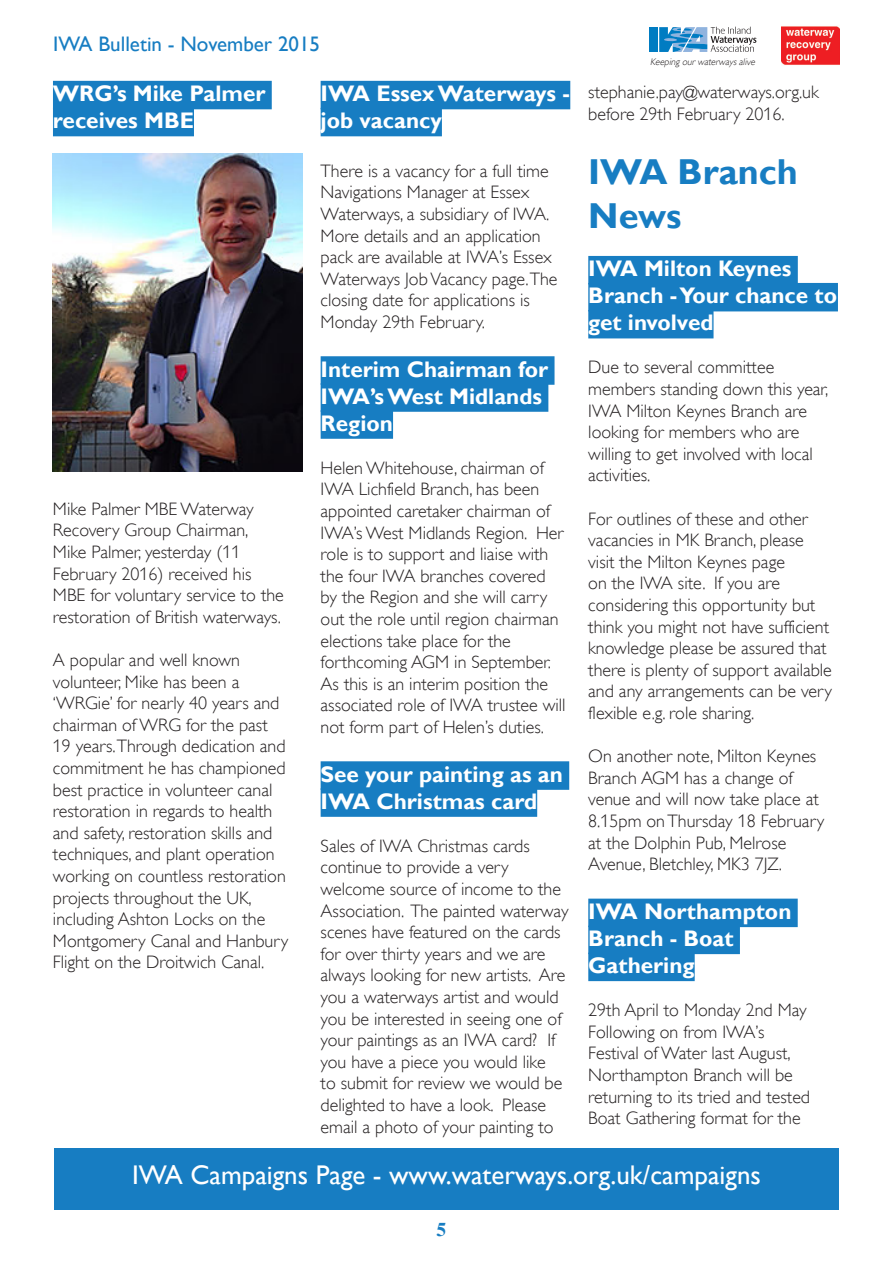
<style>
.page{position:relative;width:893px;height:1263px;background:#fff}
.page>*{position:absolute;margin:0;border:0;box-sizing:border-box;transform-origin:0 0}
.Main_Headings{font:700 36px/43.2px "Gill Sans";color:#177dc2}
.Footer_Text{font:27px "Gill Sans";color:#fff}
.Article_Name{font:700 22.5px/27px "Gill Sans";color:#fff}
.t1{font:21px "Gill Sans";color:#177dc2}
.t2{font:700 19.5px "Times";color:#177dc2}
.Body_Text{font:300 18px/21.6px "Gill Alt One";color:#231f20}
.t3{font:italic 300 9.75px "Gill Alt One";color:#231f20}
</style>
<div class="page">
<div style="left:650px;top:27px;width:8px;height:25px;background:#007cc2"></div>
<svg style="left:659px;top:27px;width:97px;height:25px"></svg>
<img style="left:781px;top:26px;width:58px;height:39px">
<div style="left:54px;top:1149px;width:785px;height:60px;background:#177dc2"></div>
<div style="left:53px;top:81px;width:219px;height:28px;background:#177dc2"></div>
<div style="left:53px;top:108px;width:141px;height:28px;background:#177dc2"></div>
<img style="left:53px;top:153px;width:250px;height:319px">
<div style="left:321px;top:81px;width:249px;height:28px;background:#177dc2"></div>
<div style="left:321px;top:108px;width:121px;height:28px;background:#177dc2"></div>
<div style="left:321px;top:356px;width:233px;height:29px;background:#177dc2"></div>
<div style="left:321px;top:383px;width:227px;height:29px;background:#177dc2"></div>
<div style="left:321px;top:410px;width:72px;height:29px;background:#177dc2"></div>
<div style="left:321px;top:761px;width:248px;height:29px;background:#177dc2"></div>
<div style="left:321px;top:788px;width:216px;height:29px;background:#177dc2"></div>
<div style="left:588px;top:256px;width:210px;height:28px;background:#177dc2"></div>
<div style="left:588px;top:283px;width:250px;height:28px;background:#177dc2"></div>
<div style="left:588px;top:310px;width:125px;height:28px;background:#177dc2"></div>
<div style="left:588px;top:899px;width:210px;height:28px;background:#177dc2"></div>
<div style="left:588px;top:926px;width:152px;height:28px;background:#177dc2"></div>
<div style="left:588px;top:953px;width:107px;height:28px;background:#177dc2"></div>
<p class="t1" style="left:53px;top:32px;width:268px">IWA Bulletin - November 2015</p>
<p class="Article_Name" style="left:53px;top:81px;width:214px">WRG’s Mike Palmer receives MBE</p>
<p class="Body_Text" style="left:53px;top:498px;width:232px">Mike Palmer MBE Waterway<br>Recovery Group Chairman,<br>Mike Palmer, yesterday (11<br>February 2016) received his<br>MBE for voluntary service to the restoration of British waterways.</p>
<p class="Body_Text" style="left:53px;top:649px;width:237px">A popular and well known volunteer, Mike has been a ‘WRGie’ for nearly 40 years and chairman of WRG for the past<br>19 years.Through dedication and commitment he has championed best practice in volunteer canal restoration in regards to health and safety, restoration skills and techniques, and plant operation working on countless restoration projects throughout the UK, including Ashton Locks on the<br>Montgomery Canal and Hanbury<br>Flight on the Droitwich Canal.</p>
<p class="Article_Name" style="left:321px;top:81px;width:251px">IWA Essex Waterways - job vacancy</p>
<p class="Body_Text" style="left:321px;top:160px;width:238px">There is a vacancy for a full time<br>Navigations Manager at Essex<br>Waterways, a subsidiary of IWA.<br>More details and an application pack are available at IWA’s Essex<br>Waterways Job Vacancy page.The closing date for applications is<br>Monday 29th February.</p>
<p class="Article_Name" style="left:321px;top:356px;width:229px">Interim Chairman for<br>IWA’s West Midlands<br>Region</p>
<p class="Body_Text" style="left:321px;top:457px;width:246px">Helen Whitehouse, chairman of<br>IWA Lichfield Branch, has been appointed caretaker chairman of<br>IWA’s West Midlands Region. Her role is to support and liaise with the four IWA branches covered by the Region and she will carry out the role until region chairman elections take place for the forthcoming AGM in September.<br>As this is an interim position the associated role of IWA trustee will not form part of Helen’s duties.</p>
<p class="Article_Name" style="left:321px;top:761px;width:244px">See your painting as an<br>IWA Christmas card</p>
<p class="Body_Text" style="left:321px;top:835px;width:249px">Sales of IWA Christmas cards continue to provide a very welcome source of income to the<br>Association. The painted waterway scenes have featured on the cards for over thirty years and we are always looking for new artists. Are you a waterways artist and would you be interested in seeing one of your paintings as an IWA card? If you have a piece you would like<br>to submit for review we would be delighted to have a look. Please email a photo of your painting to</p>
<p class="t3" style="left:650px;top:56px;width:108px">Keeping ourwaterwaysalive</p>
<p class="Body_Text" style="left:588px;top:81px;width:232px">stephanie.pay@waterways.org.uk before 29th February 2016.</p>
<p class="Main_Headings" style="left:588px;top:152px;width:211px">IWA Branch<br>News</p>
<p class="Article_Name" style="left:588px;top:256px;width:250px">IWA Milton Keynes<br>Branch - Your chance to get involved</p>
<p class="Body_Text" style="left:588px;top:356px;width:241px">Due to several committee members standing down this year,<br>IWA Milton Keynes Branch are looking for members who are willing to get involved with local activities.</p>
<p class="Body_Text" style="left:588px;top:508px;width:245px">For outlines of these and other vacancies in MK Branch, please visit the Milton Keynes page<br>on the IWA site. If you are considering this opportunity but think you might not have sufficient knowledge please be assured that there is plenty of support available and any arrangements can be very flexible e.g. role sharing.</p>
<p class="Body_Text" style="left:588px;top:745px;width:238px">On another note, Milton Keynes<br>Branch AGM has a change of venue and will now take place at<br>8.15pm on Thursday 18 February at the Dolphin Pub, Melrose<br>Avenue, Bletchley, MK3 7JZ.</p>
<p class="Article_Name" style="left:588px;top:898px;width:205px">IWA Northampton<br>Branch - Boat<br>Gathering</p>
<p class="Body_Text" style="left:588px;top:999px;width:220px">29th April to Monday 2nd May</p>
<p class="Body_Text" style="left:588px;top:1021px;width:223px">Following on from IWA’s<br>Festival of Water last August,<br>Northampton Branch will be returning to its tried and tested<br>Boat Gathering format for the</p>
<p class="Footer_Text" style="left:132px;top:1159px;width:630px">IWA Campaigns Page - www.waterways.org.uk/campaigns</p>
<p class="t2" style="left:437px;top:1218px;width:11px">5</p>
</div>
